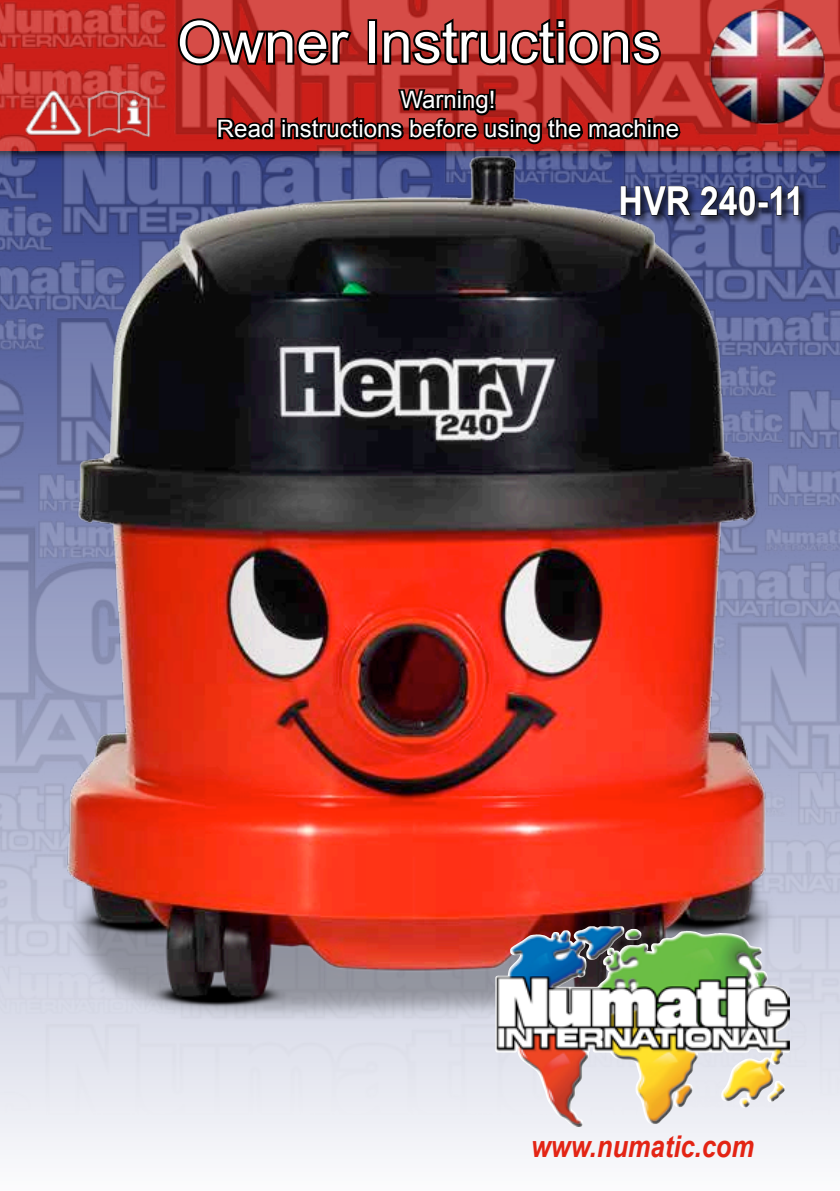
<style>
.page{position:relative;width:840px;height:1191px;background:#fff}
.page>*{position:absolute;margin:0;border:0;box-sizing:border-box;transform-origin:0 0}
.t1{font:58px "Arial";color:#fff}
.t2{font:700 40px "Arial";color:#fff;scale:.85 1}
.t3{font:italic 700 30px "Arial";color:#e32414;scale:.85 1}
.t4{font:24px/28.8px "Arial";color:#fff;text-align:center}
</style>
<div class="page">
<img style="left:0;top:0;width:839px;height:1155px">
<svg style="left:176px;top:15px;width:506px;height:118px;background:#8f2925"></svg>
<img style="left:25px;top:85px;width:129px;height:48px">
<img style="left:705px;top:4px;width:123px;height:123px">
<img style="left:0;top:133px;width:839px;height:887px">
<img style="left:495px;top:926px;width:171px;height:201px">
<h1 class="t1" style="left:177px;top:4px;width:485px">Owner Instructions</h1>
<p class="t4" style="left:217px;top:86px;width:463px">Warning!<br>Read instructions before using the machine</p>
<h2 class="t2" style="left:618px;top:175px;width:219px">HVR 240-11</h2>
<p class="t3" style="left:530px;top:1126px;width:264px">www.numatic.com</p>
</div>
